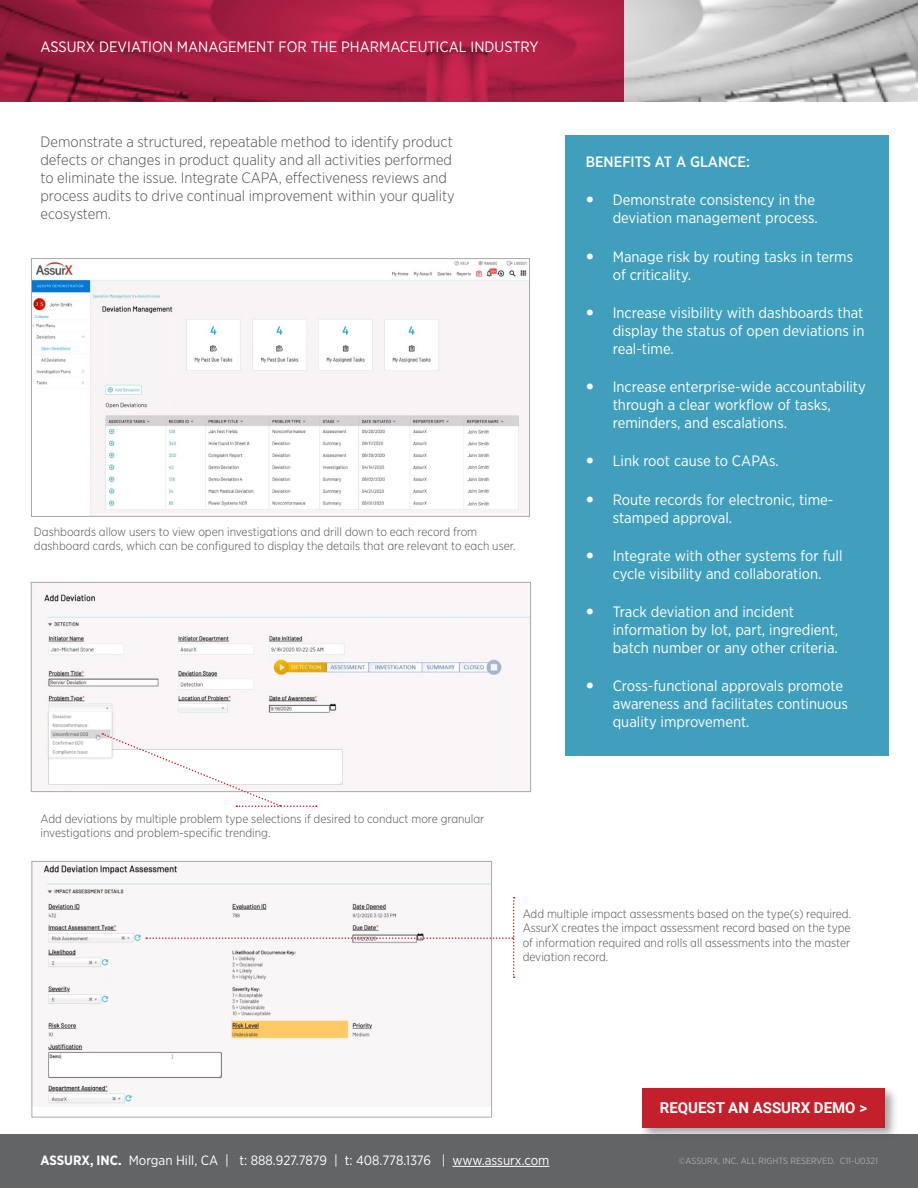
<style>
.page{position:relative;width:918px;height:1188px;background:#fff}
.page>*{position:absolute;margin:0;border:0;box-sizing:border-box;transform-origin:0 0}
.t1{font:15px/18px "Gotham Narrow";color:#fff}
.t2{font:300 15px/18px "Gotham Narrow";color:#4d4d4f}
.t3{font:700 15px "Roboto";color:#fff}
.t4{font:500 15px "Gotham Narrow";color:#fff}
.t5{font:13.5px "Gotham Narrow";color:#fff}
.t6{font:300 12px/14.4px "Gotham Narrow";color:#4d4d4f}
.t7{font:9px "Gotham Narrow";color:#a7a9ac}
.s1{font-weight:700}
</style>
<div class="page">
<div style="left:1px;top:1135px;width:917px;height:53px;background:#636466"></div>
<hr style="left:452px;top:1166px;width:97px;height:1px;background:#fff">
<img style="left:624px;top:0;width:294px;height:102px">
<svg style="left:0;top:0;width:624px;height:102px;background:#a71e41"></svg>
<div style="left:566px;top:135px;width:324px;height:621px;background:#409fbc"></div>
<img style="left:33px;top:260px;width:495px;height:255px">
<div style="left:31px;top:258px;width:499px;height:259px;border:1px solid #a7a9ac"></div>
<img style="left:33px;top:584px;width:496px;height:206px">
<div style="left:31px;top:582px;width:500px;height:210px;border:1px solid #a7a9ac"></div>
<img style="left:42px;top:864px;width:448px;height:240px">
<div style="left:32px;top:861px;width:460px;height:257px;border:1px solid #a7a9ac"></div>
<svg style="left:102px;top:733px;width:215px;height:74px"></svg>
<svg style="left:146px;top:897px;width:369px;height:81px"></svg>
<div style="left:639px;top:1085px;width:259px;height:55px;background:#4d4d4f;opacity:.5"></div>
<div style="left:642px;top:1088px;width:243px;height:40px;background:#c4202c"></div>
<p class="t1" style="left:41px;top:37px;width:500px">ASSURX DEVIATION MANAGEMENT FOR THE PHARMACEUTICAL INDUSTRY</p>
<p class="t2" style="left:40px;top:132px;width:416px">Demonstrate a structured, repeatable method to identify product defects or changes in product quality and all activities performed to eliminate the issue. Integrate CAPA, effectiveness reviews and process audits to drive continual improvement within your quality ecosystem.</p>
<p class="t6" style="left:34px;top:524px;width:483px">Dashboards allow users to view open investigations and drill down to each record from dashboard cards, which can be configured to display the details that are relevant to each user.</p>
<p class="t6" style="left:40px;top:811px;width:445px">Add deviations by multiple problem type selections if desired to conduct more granular investigations and problem-specific trending.</p>
<p class="t4" style="left:586px;top:152px;width:166px">BENEFITS AT A GLANCE:</p>
<p class="t1" style="left:613px;top:191px;width:207px">Demonstrate consistency in the deviation management process.</p>
<p class="t1" style="left:613px;top:247px;width:242px">Manage risk by routing tasks in terms of criticality.</p>
<p class="t1" style="left:613px;top:303px;width:253px;text-align:justify">Increase visibility with dashboards that display the status of open deviations in real-time.</p>
<p class="t1" style="left:613px;top:378px;width:255px">Increase enterprise-wide accountability through a clear workflow of tasks, reminders, and escalations.</p>
<p class="t1" style="left:613px;top:452px;width:168px">Link root cause to CAPAs.</p>
<p class="t1" style="left:613px;top:490px;width:222px">Route records for electronic, time&shy;stamped approval.</p>
<p class="t1" style="left:613px;top:546px;width:231px">Integrate with other systems for full cycle visibility and collaboration.</p>
<p class="t1" style="left:613px;top:603px;width:227px">Track deviation and incident information by lot, part, ingredient, batch number or any other criteria.</p>
<p class="t1" style="left:613px;top:677px;width:237px">Cross-functional approvals promote awareness and facilitates continuous quality improvement.</p>
<p class="t6" style="left:523px;top:906px;width:330px;text-align:justify">Add multiple impact assessments based on the type(s) required.<br>AssurX creates the impact assessment record based on the type of information required and rolls all assessments into the master deviation record.</p>
<p class="t3" style="left:660px;top:1098px;width:209px">REQUEST AN ASSURX DEMO &gt;</p>
<p class="t5" style="left:40px;top:1152px;width:510px"><span class="s1">ASSURX, INC.</span> Morgan Hill, CA | t: 888.927.7879 | t: 408.778.1376 | www.assurx.com</p>
<p class="t7" style="left:679px;top:1156px;width:201px">©ASSURX, INC. ALL RIGHTS RESERVED. C11-U0321</p>
</div>
